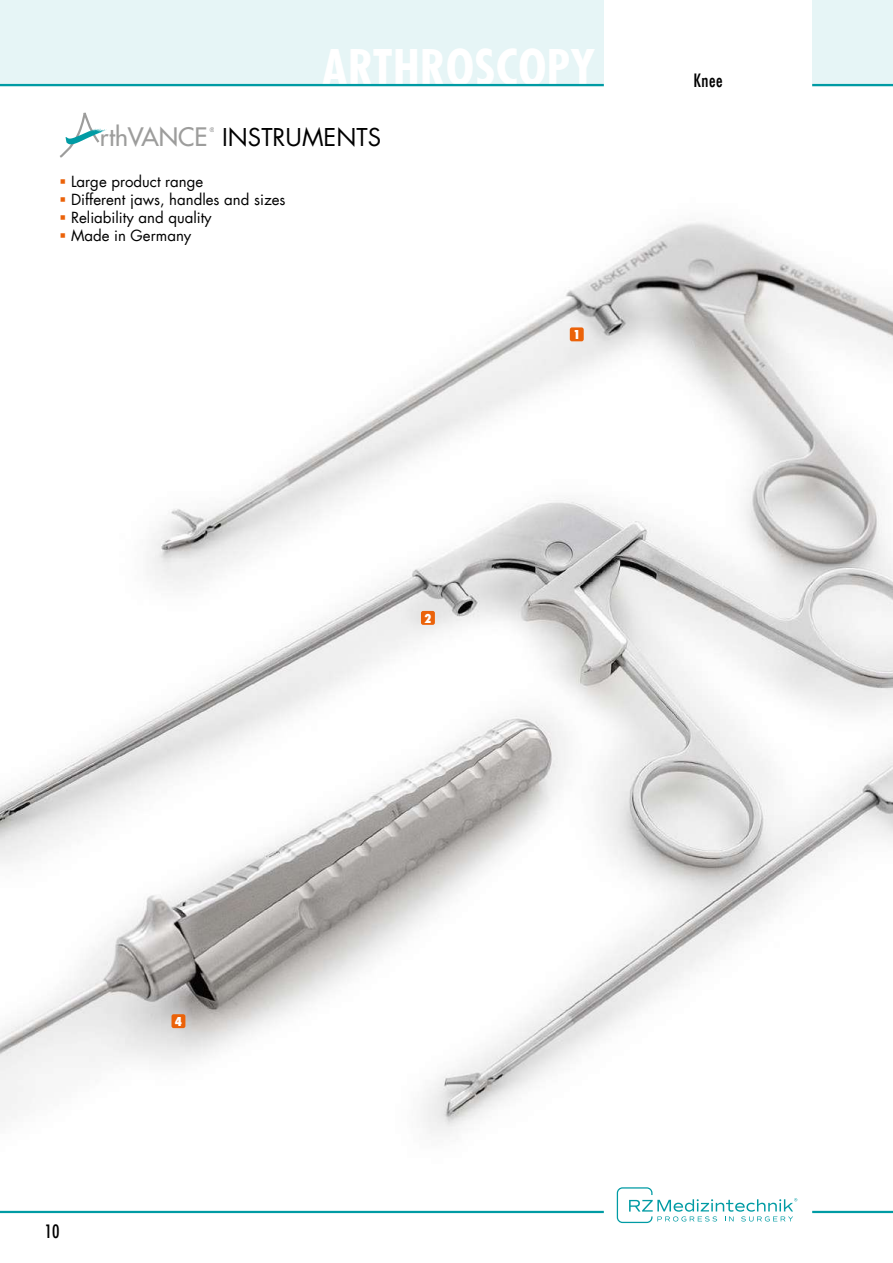
<style>
.page{position:relative;width:893px;height:1263px;background:#fff}
.page>*{position:absolute;margin:0;border:0;box-sizing:border-box;transform-origin:0 0}
.t1{font:700 condensed 48px "Futura LT";letter-spacing:.01em;color:#fff}
.t2{font:24.75px "Futura";color:#9d9d9c}
.t3{font:24px "Futura LT";color:#000}
.t4{font:condensed 18px "Futura LT";letter-spacing:.025em;color:#000}
.t5{font:15px "Futura LT";color:#000}
.t6{font:800 condensed 12px "Futura LT";color:#fff}
.t7{font:6px "Futura";color:#878787}
.s1{color:#eb6209}
</style>
<div class="page">
<img style="left:0;top:86px;width:893px;height:1138px">
<div style="left:0;top:0;width:604px;height:86px;background:#e6f5f6"></div>
<div style="left:812px;top:0;width:81px;height:86px;background:#e6f5f6"></div>
<hr style="left:812px;top:84px;width:81px;height:2px;background:#009ba4">
<hr style="left:812px;top:1211px;width:81px;height:2px;background:#009ba4">
<hr style="left:0;top:1211px;width:604px;height:2px;background:#009ba4">
<svg style="left:60px;top:113px;width:47px;height:45px"></svg>
<hr style="left:0;top:84px;width:604px;height:2px;background:#009ba4">
<svg style="left:617px;top:1187px;width:180px;height:36px"></svg>
<div style="left:421px;top:611px;width:14px;height:14px;background:#eb6209;border-radius:2px"></div>
<div style="left:570px;top:327px;width:14px;height:14px;background:#eb6209;border-radius:2px"></div>
<div style="left:171px;top:1014px;width:14px;height:14px;background:#eb6209;border-radius:2px"></div>
<h1 class="t1" style="left:322px;top:37px;width:275px">ARTHROSCOPY</h1>
<h2 class="t2" style="left:100px;top:122px;width:109px">rthVANCE</h2>
<p class="t7" style="left:210px;top:126px;width:6px">®</p>
<h3 class="t3" style="left:222px;top:122px;width:160px">INSTRUMENTS</h3>
<p class="t5" style="left:60px;top:172px;width:145px"><span class="s1">▪</span> Large product range</p>
<p class="t5" style="left:60px;top:190px;width:228px"><span class="s1">▪</span> Different jaws, handles and sizes</p>
<p class="t5" style="left:60px;top:208px;width:154px"><span class="s1">▪</span> Reliability and quality</p>
<p class="t5" style="left:60px;top:226px;width:133px"><span class="s1">▪</span> Made in Germany</p>
<p class="t6" style="left:573px;top:327px;width:9px">1</p>
<p class="t4" style="left:693px;top:69px;width:30px">Knee</p>
<p class="t6" style="left:424px;top:611px;width:9px">2</p>
<p class="t4" style="left:45px;top:1220px;width:16px">10</p>
<p class="t6" style="left:175px;top:1014px;width:9px">4</p>
</div>
